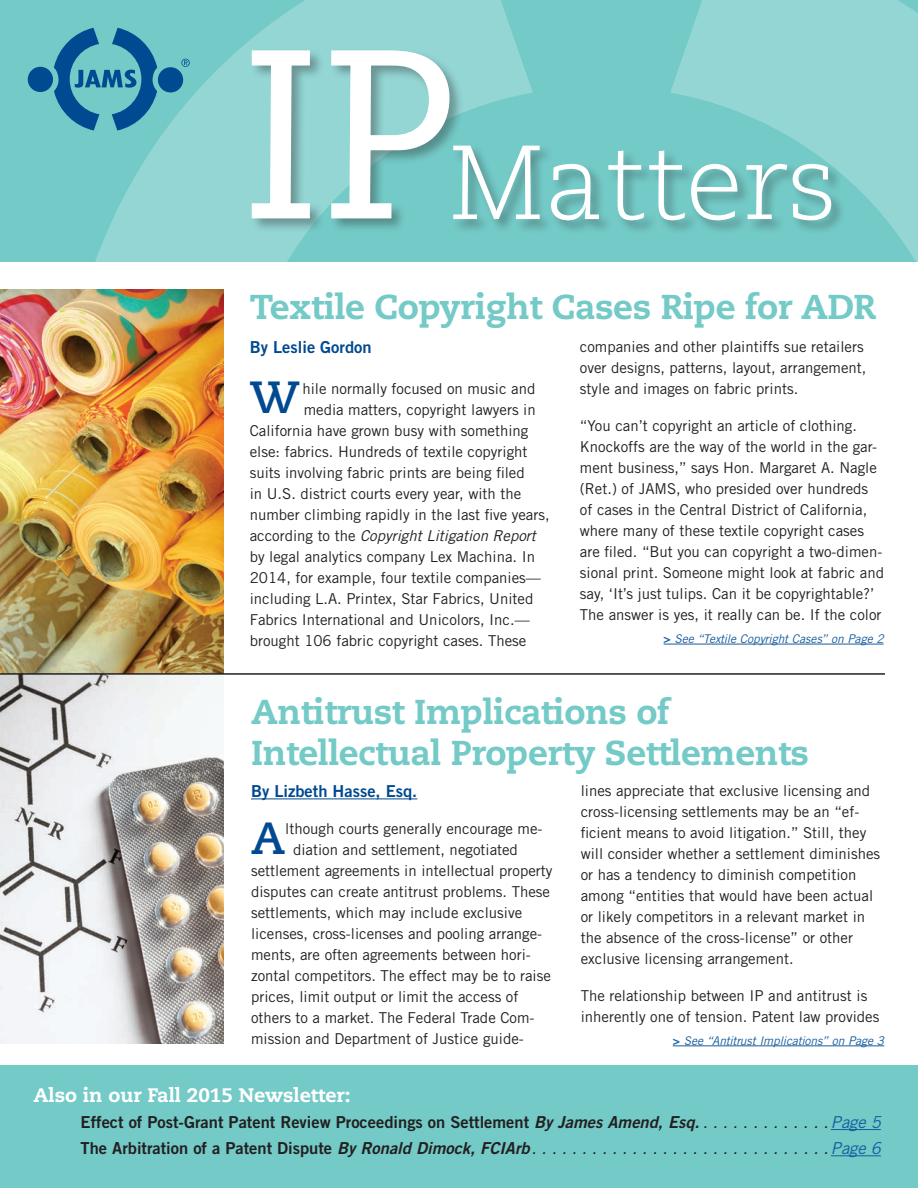
<style>
.page{position:relative;width:918px;height:1188px;background:#fff}
.page>*{position:absolute;margin:0;border:0;box-sizing:border-box;transform-origin:0 0}
.t1{font:240px "Caecilia";color:#fff}
.t2{font:300 105px "Caecilia";color:#fff}
.t3{font:700 45px "Caecilia";color:#014990}
.t4{font:800 34.5px/40.5px "Caecilia";letter-spacing:-.01em;color:#73cac7}
.t5{font:800 19.5px "Caecilia";color:#fff}
.t6{font:16.5px/26.2px "Trade Gothic LT Std Bd 2";color:#231f20}
.t7{font:16.5px "Trade Gothic LT Std Bd 2";color:#014990}
.t8{font:15px/21px "Trade Gothic LT Std";color:#231f20}
.t9{font:italic 15px "Trade Gothic LT Std";color:#231f20}
.t10{font:italic 12px "Trade Gothic LT Std";letter-spacing:-.005em;color:#175d9e}
.s1{font-style:normal}
.s2{font-family:"Trade Gothic LT Std Bd 2";font-style:normal}
.s3{font-family:"Trade Gothic LT Std Bd 2 Obl"}
.s4{font-family:"Trade Gothic LT Std";font-style:italic}
.s5{font-family:"Trade Gothic LT Std";font-style:italic;color:#175d9e}
</style>
<div class="page">
<div style="left:0;top:0;width:918px;height:261px;background:#73cac7"></div>
<svg style="left:93px;top:0;width:440px;height:261px;fill:#93d6d4"></svg>
<svg style="left:670px;top:0;width:248px;height:261px;fill:#93d6d4"></svg>
<div style="left:0;top:1066px;width:918px;height:122px;background:#73cac7"></div>
<svg style="left:181px;top:59px;width:9px;height:8px"></svg>
<div style="left:28px;top:67px;width:25px;height:25px;background:#014990;border-radius:50%"></div>
<svg style="left:54px;top:28px;width:103px;height:103px"></svg>
<div style="left:158px;top:67px;width:25px;height:25px;background:#014990;border-radius:50%"></div>
<hr style="left:251px;top:798px;width:166px;height:1px;background:#014990">
<hr style="left:664px;top:644px;width:220px;height:1px;background:#175d9e">
<hr style="left:673px;top:1046px;width:211px;height:1px;background:#175d9e">
<hr style="left:831px;top:1129px;width:50px;height:1px;background:#175d9e">
<hr style="left:831px;top:1155px;width:50px;height:1px;background:#175d9e">
<img style="left:0;top:289px;width:223px;height:384px">
<div style="left:250px;top:49px;width:214px;height:184px;background:#231f20;opacity:.35"></div>
<div style="left:452px;top:144px;width:394px;height:91px;background:#231f20;opacity:.35"></div>
<img style="left:0;top:675px;width:223px;height:369px">
<hr style="left:0;top:673px;width:885px;height:2px;background:#231f20">
<h1 class="t1" style="left:241px;top:-4px;width:219px">IP</h1>
<h2 class="t2" style="left:449px;top:124px;width:390px">Matters</h2>
<h3 class="t4" style="left:250px;top:287px;width:628px">Textile Copyright Cases Ripe for ADR</h3>
<p class="t7" style="left:250px;top:337px;width:123px">By Leslie Gordon</p>
<h3 class="t3" style="left:250px;top:371px;width:51px">W</h3>
<p class="t8" style="left:302px;top:378px;width:234px">hile normally focused on music and</p>
<p class="t8" style="left:304px;top:399px;width:234px">media matters, copyright lawyers in</p>
<p class="t8" style="left:250px;top:420px;width:280px">California have grown busy with something</p>
<p class="t8" style="left:250px;top:441px;width:279px">else: fabrics. Hundreds of textile copyright</p>
<p class="t8" style="left:250px;top:462px;width:276px">suits involving fabric prints are being filed</p>
<p class="t8" style="left:250px;top:483px;width:273px">in U.S. district courts every year, with the</p>
<p class="t8" style="left:250px;top:504px;width:301px">number climbing rapidly in the last five years,</p>
<p class="t9" style="left:250px;top:527px;width:288px"><span class="s1">according to the</span> Copyright Litigation Report</p>
<p class="t8" style="left:250px;top:546px;width:287px">by legal analytics company Lex Machina. In</p>
<p class="t8" style="left:250px;top:567px;width:293px">2014, for example, four textile companies—</p>
<p class="t8" style="left:250px;top:588px;width:285px">including L.A. Printex, Star Fabrics, United</p>
<p class="t8" style="left:250px;top:609px;width:281px">Fabrics International and Unicolors, Inc.—</p>
<p class="t8" style="left:250px;top:630px;width:278px">brought 106 fabric copyright cases. These</p>
<p class="t8" style="left:580px;top:336px;width:288px">companies and other plaintiffs sue retailers over designs, patterns, layout, arrangement, style and images on fabric prints.</p>
<p class="t8" style="left:580px;top:415px;width:306px">“You can’t copyright an article of clothing.<br>Knockoffs are the way of the world in the gar&shy;ment business,” says Hon. Margaret A. Nagle (Ret.) of JAMS, who presided over hundreds of cases in the Central District of California, where many of these textile copyright cases are filed. “But you can copyright a two-dimen&shy;sional print. Someone might look at fabric and say, ‘It’s just tulips. Can it be copyrightable?’ The answer is yes, it really can be. If the color</p>
<p class="t10" style="left:664px;top:631px;width:222px"><span class="s2">&gt;</span> See “Textile Copyright Cases” on Page 2</p>
<h3 class="t4" style="left:251px;top:692px;width:560px">Antitrust Implications of<br>Intellectual Property Settlements</h3>
<p class="t7" style="left:251px;top:781px;width:168px">By Lizbeth Hasse, Esq.</p>
<h3 class="t3" style="left:251px;top:812px;width:36px">A</h3>
<p class="t8" style="left:285px;top:818px;width:259px">lthough courts generally encourage me-</p>
<p class="t8" style="left:293px;top:839px;width:226px">diation and settlement, negotiated</p>
<p class="t8" style="left:251px;top:860px;width:303px">settlement agreements in intellectual property</p>
<p class="t8" style="left:251px;top:881px;width:301px">disputes can create antitrust problems. These</p>
<p class="t8" style="left:251px;top:902px;width:273px">settlements, which may include exclusive</p>
<p class="t8" style="left:251px;top:923px;width:293px">licenses, cross-licenses and pooling arrange-</p>
<p class="t8" style="left:251px;top:944px;width:281px">ments, are often agreements between hori-</p>
<p class="t8" style="left:251px;top:965px;width:301px">zontal competitors. The effect may be to raise</p>
<p class="t8" style="left:251px;top:986px;width:269px">prices, limit output or limit the access of</p>
<p class="t8" style="left:251px;top:1007px;width:285px">others to a market. The Federal Trade Com-</p>
<p class="t8" style="left:251px;top:1028px;width:274px">mission and Department of Justice guide-</p>
<p class="t8" style="left:581px;top:780px;width:301px">lines appreciate that exclusive licensing and cross-licensing settlements may be an “ef&shy;ficient means to avoid litigation.” Still, they will consider whether a settlement diminishes or has a tendency to diminish competition among “entities that would have been actual or likely competitors in a relevant market in the absence of the cross-license” or other exclusive licensing arrangement.</p>
<p class="t8" style="left:581px;top:985px;width:300px">The relationship between IP and antitrust is inherently one of tension. Patent law provides</p>
<p class="t10" style="left:673px;top:1033px;width:213px"><span class="s2">&gt;</span> See “Antitrust Implications” on Page 3</p>
<h3 class="t5" style="left:33px;top:1083px;width:319px">Also in our Fall 2015 Newsletter:</h3>
<p class="t6" style="left:81px;top:1109px;width:802px">Effect of Post-Grant Patent Review Proceedings on Settlement <span class="s3">By James Amend, Esq.</span> <span class="s4">. . . . . . . . . . . .</span> <span class="s5">Page 5<br></span>The Arbitration of a Patent Dispute <span class="s3">By Ronald Dimock, FCIArb</span> <span class="s4">. . . . . . . . . . . . . . . . . . . . . . . . . . . . .</span> <span class="s5">Page 6</span></p>
</div>
